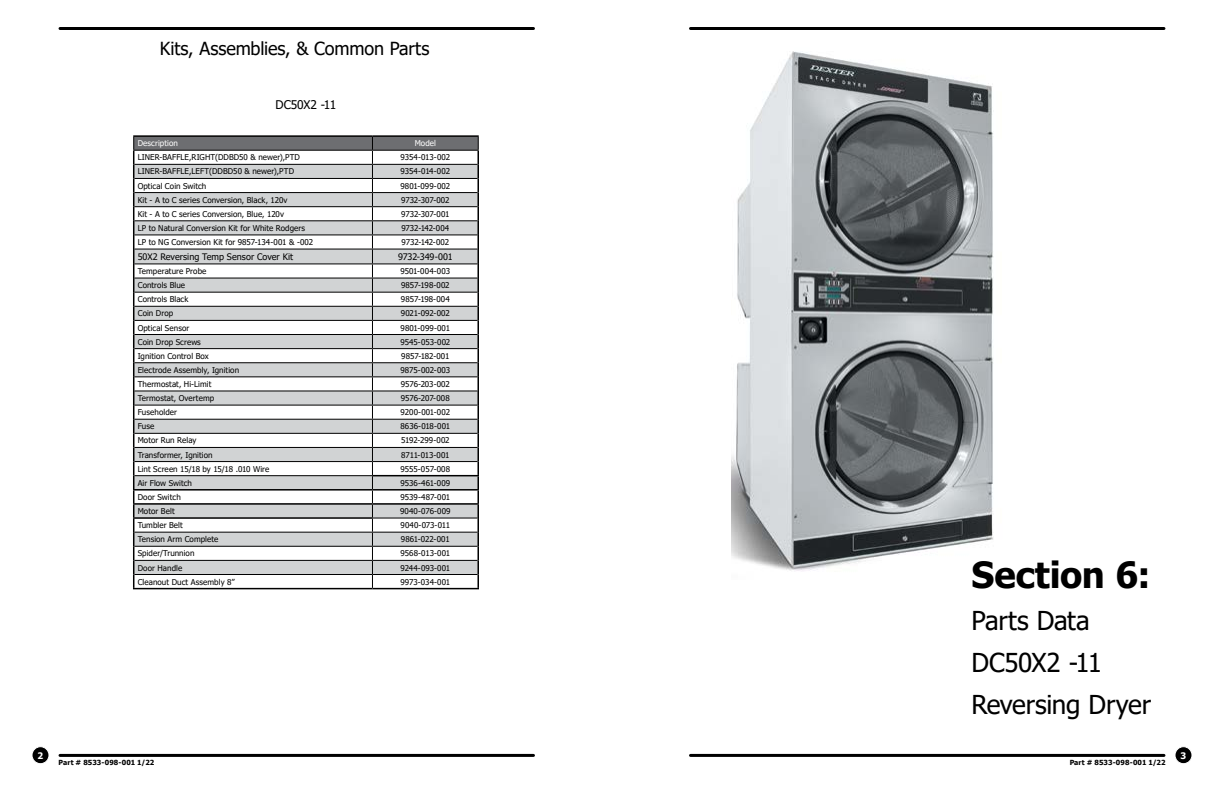
<style>
.page{position:relative;width:1224px;height:792px;background:#fff}
.page>*{position:absolute;margin:0;border:0;box-sizing:border-box;transform-origin:0 0}
.t1{font:700 36px "Tahoma";color:#000}
.t2{font:26px/42px "Tahoma";letter-spacing:-.01em;color:#000}
.t3{font:18px "Tahoma";letter-spacing:-.01em;color:#000}
.t4{font:12px "Tahoma";letter-spacing:-.01em;color:#000}
.t5{font:9px "Tahoma";color:#000}
.t6{font:700 9px "Tahoma";color:#fff}
.t7{font:8px "Tahoma";letter-spacing:.01em;color:#000}
.t8{font:8px "Tahoma";letter-spacing:-.015em;color:#000}
.t9{font:8px "Tahoma";letter-spacing:.01em;color:#fff}
.t10{font:8px "Tahoma";letter-spacing:-.01em;color:#000}
.t11{font:8px "Tahoma";letter-spacing:-.02em;color:#000}
.t12{font:700 7px "Tahoma";letter-spacing:.01em;color:#000}
</style>
<div class="page">
<hr style="left:133px;top:588px;width:239px;height:1px;background:#000">
<hr style="left:372px;top:588px;width:107px;height:1px;background:#000">
<hr style="left:133px;top:135px;width:239px;height:2px;background:#000">
<hr style="left:372px;top:135px;width:107px;height:2px;background:#000">
<svg style="left:133px;top:136px;width:346px;height:452px"></svg>
<img style="left:732px;top:51px;width:262px;height:520px">
<hr style="left:60px;top:27px;width:474px;height:3px;background:#000">
<hr style="left:60px;top:754px;width:474px;height:3px;background:#000">
<hr style="left:690px;top:27px;width:474px;height:3px;background:#000">
<hr style="left:690px;top:754px;width:474px;height:3px;background:#000">
<div style="left:32px;top:747px;width:17px;height:17px;background:#000;border-radius:50%"></div>
<div style="left:32px;top:746px;width:18px;height:18px;border:1px solid #fff;border-radius:50%"></div>
<div style="left:1175px;top:747px;width:17px;height:17px;background:#000;border-radius:50%"></div>
<div style="left:1174px;top:746px;width:18px;height:18px;border:1px solid #fff;border-radius:50%"></div>
<h3 class="t3" style="left:160px;top:36px;width:271px">Kits, Assemblies, &amp; Common Parts</h3>
<h3 class="t4" style="left:276px;top:97px;width:62px">DC50X2 -11</h3>
<p class="t9" style="left:138px;top:138px;width:42px">Description</p>
<p class="t9" style="left:415px;top:138px;width:23px">Model</p>
<p class="t7" style="left:138px;top:152px;width:164px">LINER-BAFFLE,RIGHT(DDBD50 &amp; newer),PTD</p>
<p class="t8" style="left:401px;top:152px;width:51px">9354-013-002</p>
<p class="t7" style="left:138px;top:166px;width:158px">LINER-BAFFLE,LEFT(DDBD50 &amp; newer),PTD</p>
<p class="t8" style="left:401px;top:166px;width:51px">9354-014-002</p>
<p class="t7" style="left:138px;top:180px;width:70px">Optical Coin Switch</p>
<p class="t7" style="left:401px;top:180px;width:51px">9801-099-002</p>
<p class="t7" style="left:138px;top:194px;width:151px">Kit - A to C series Conversion, Black, 120v</p>
<p class="t8" style="left:401px;top:194px;width:50px">9732-307-002</p>
<p class="t7" style="left:138px;top:209px;width:148px">Kit - A to C series Conversion, Blue, 120v</p>
<p class="t8" style="left:401px;top:209px;width:50px">9732-307-001</p>
<p class="t7" style="left:138px;top:223px;width:169px">LP to Natural Conversion Kit for White Rodgers</p>
<p class="t8" style="left:401px;top:223px;width:49px">9732-142-004</p>
<p class="t7" style="left:138px;top:237px;width:177px">LP to NG Conversion Kit for 9857-134-001 &amp; -002</p>
<p class="t8" style="left:402px;top:237px;width:49px">9732-142-002</p>
<p class="t5" style="left:138px;top:251px;width:157px">50X2 Reversing Temp Sensor Cover Kit</p>
<p class="t5" style="left:398px;top:251px;width:56px">9732-349-001</p>
<p class="t7" style="left:138px;top:266px;width:70px">Temperature Probe</p>
<p class="t7" style="left:401px;top:266px;width:51px">9501-004-003</p>
<p class="t7" style="left:138px;top:280px;width:49px">Controls Blue</p>
<p class="t7" style="left:401px;top:280px;width:50px">9857-198-002</p>
<p class="t7" style="left:138px;top:294px;width:52px">Controls Black</p>
<p class="t7" style="left:401px;top:294px;width:50px">9857-198-004</p>
<p class="t7" style="left:138px;top:308px;width:37px">Coin Drop</p>
<p class="t8" style="left:401px;top:308px;width:50px">9021-092-002</p>
<p class="t7" style="left:138px;top:322px;width:53px">Optical Sensor</p>
<p class="t7" style="left:401px;top:322px;width:51px">9801-099-001</p>
<p class="t7" style="left:138px;top:336px;width:65px">Coin Drop Screws</p>
<p class="t7" style="left:400px;top:336px;width:51px">9545-053-002</p>
<p class="t7" style="left:138px;top:350px;width:73px">Ignition Control Box</p>
<p class="t7" style="left:401px;top:350px;width:50px">9857-182-001</p>
<p class="t7" style="left:138px;top:365px;width:103px">Electrode Assembly, Ignition</p>
<p class="t7" style="left:400px;top:365px;width:51px">9875-002-003</p>
<p class="t7" style="left:138px;top:379px;width:75px">Thermostat, Hi-Limit</p>
<p class="t7" style="left:401px;top:379px;width:51px">9576-203-002</p>
<p class="t7" style="left:138px;top:393px;width:78px">Termostat, Overtemp</p>
<p class="t7" style="left:401px;top:393px;width:50px">9576-207-008</p>
<p class="t7" style="left:138px;top:407px;width:41px">Fuseholder</p>
<p class="t10" style="left:401px;top:407px;width:51px">9200-001-002</p>
<p class="t7" style="left:138px;top:421px;width:18px">Fuse</p>
<p class="t7" style="left:401px;top:421px;width:51px">8636-018-001</p>
<p class="t7" style="left:138px;top:435px;width:60px">Motor Run Relay</p>
<p class="t8" style="left:401px;top:435px;width:50px">5192-299-002</p>
<p class="t7" style="left:138px;top:449px;width:76px">Transformer, Ignition</p>
<p class="t11" style="left:401px;top:449px;width:50px">8711-013-001</p>
<p class="t7" style="left:138px;top:463px;width:133px">Lint Screen 15/18 by 15/18 .010 Wire</p>
<p class="t7" style="left:401px;top:463px;width:51px">9555-057-008</p>
<p class="t7" style="left:138px;top:478px;width:56px">Air Flow Switch</p>
<p class="t7" style="left:401px;top:478px;width:51px">9536-461-009</p>
<p class="t7" style="left:138px;top:492px;width:45px">Door Switch</p>
<p class="t7" style="left:401px;top:492px;width:51px">9539-487-001</p>
<p class="t7" style="left:138px;top:506px;width:38px">Motor Belt</p>
<p class="t7" style="left:400px;top:506px;width:52px">9040-076-009</p>
<p class="t7" style="left:138px;top:520px;width:47px">Tumbler Belt</p>
<p class="t7" style="left:401px;top:520px;width:51px">9040-073-011</p>
<p class="t7" style="left:138px;top:534px;width:82px">Tension Arm Complete</p>
<p class="t7" style="left:401px;top:534px;width:50px">9861-022-001</p>
<p class="t7" style="left:138px;top:548px;width:58px">Spider/Trunnion</p>
<p class="t7" style="left:401px;top:548px;width:51px">9568-013-001</p>
<p class="t7" style="left:138px;top:562px;width:46px">Door Handle</p>
<p class="t8" style="left:400px;top:562px;width:51px">9244-093-001</p>
<p class="t7" style="left:138px;top:576px;width:99px">Cleanout Duct Assembly 8”</p>
<p class="t7" style="left:400px;top:576px;width:51px">9973-034-001</p>
<h1 class="t1" style="left:972px;top:549px;width:181px">Section 6:</h1>
<h2 class="t2" style="left:972px;top:601px;width:181px">Parts Data<br>DC50X2 -11<br>Reversing Dryer</h2>
<p class="t6" style="left:38px;top:749px;width:7px">2</p>
<p class="t6" style="left:1181px;top:749px;width:7px">3</p>
<p class="t12" style="left:58px;top:758px;width:97px">Part # 8533-098-001 1/22</p>
<p class="t12" style="left:1070px;top:758px;width:97px">Part # 8533-098-001 1/22</p>
</div>
